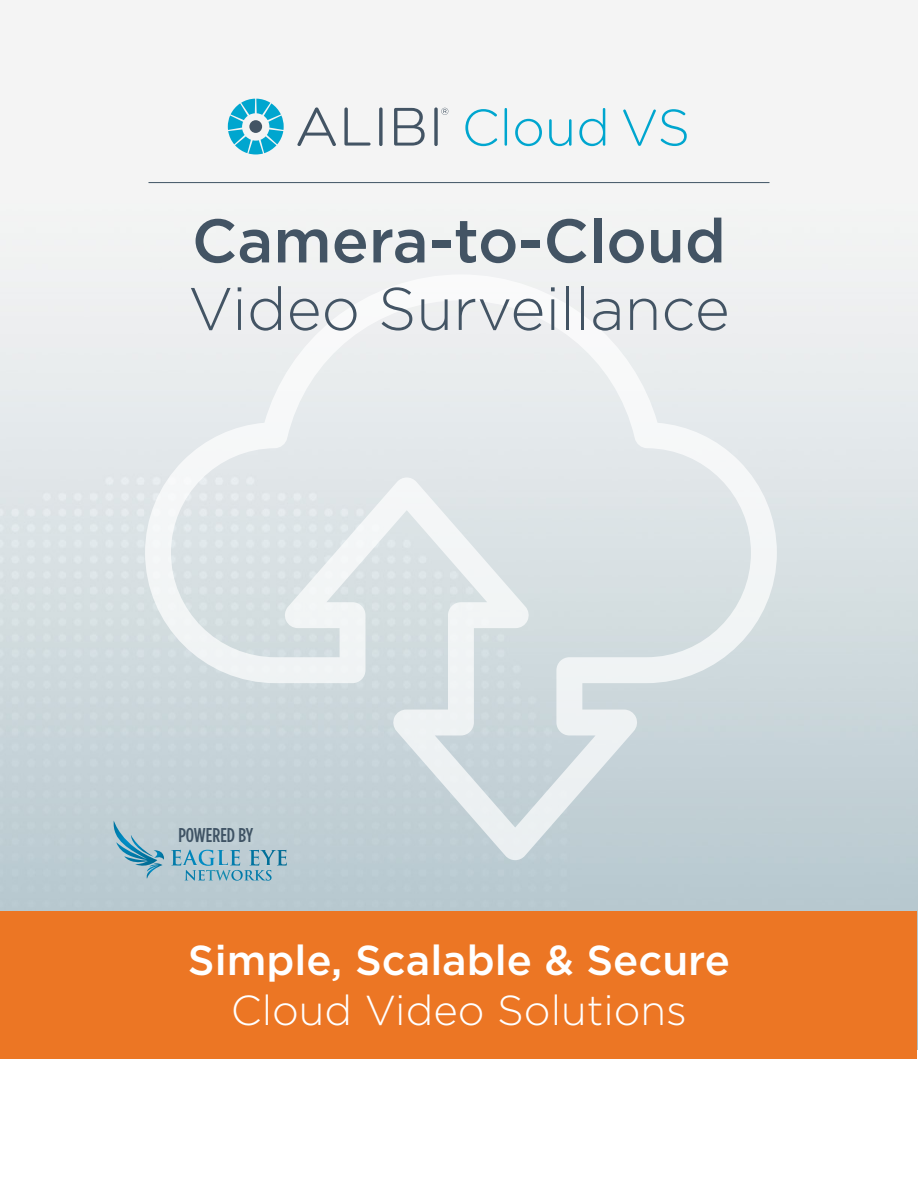
<style>
.page{position:relative;width:918px;height:1188px;background:#fff}
.page>*{position:absolute;margin:0;border:0;box-sizing:border-box;transform-origin:0 0}
.t1{font:500 61.5px "Gotham";color:#435464}
.t2{font:300 60px "Gotham";color:#435464}
.t3{font:300 51.15px "Gotham Rounded";color:#00a6cf}
.t4{font:500 41.85px "Gotham";color:#fff}
.t5{font:300 41.85px "Gotham";color:#fff}
.t6{font:500 19.95px "Gotham Condensed";color:#3f5364}
</style>
<div class="page">
<img style="left:0;top:0;width:918px;height:1049px">
<svg style="left:145px;top:274px;width:632px;height:586px"></svg>
<svg style="left:228px;top:99px;width:56px;height:55px"></svg>
<svg style="left:297px;top:107px;width:39px;height:39px"></svg>
<svg style="left:344px;top:107px;width:27px;height:39px"></svg>
<svg style="left:379px;top:107px;width:4px;height:39px"></svg>
<svg style="left:394px;top:108px;width:31px;height:38px"></svg>
<svg style="left:434px;top:107px;width:4px;height:39px"></svg>
<svg style="left:441px;top:108px;width:7px;height:7px"></svg>
<hr style="left:148px;top:182px;width:622px;height:1px;background:#3f5364">
<img style="left:171px;top:850px;width:44px;height:16px">
<img style="left:217px;top:850px;width:11px;height:16px">
<img style="left:230px;top:850px;width:10px;height:16px">
<img style="left:249px;top:850px;width:38px;height:16px">
<svg style="left:184px;top:870px;width:88px;height:11px"></svg>
<svg style="left:157px;top:850px;width:8px;height:10px"></svg>
<img style="left:112px;top:820px;width:45px;height:49px">
<img style="left:145px;top:863px;width:18px;height:16px">
<div style="left:1px;top:911px;width:916px;height:148px;background:#ec7624"></div>
<p class="t3" style="left:462px;top:93px;width:230px">Cloud VS</p>
<h1 class="t1" style="left:192px;top:200px;width:536px">Camera-to-Cloud</h1>
<h2 class="t2" style="left:188px;top:271px;width:543px">Video Surveillance</h2>
<p class="t6" style="left:178px;top:823px;width:76px">POWERED BY</p>
<p class="t4" style="left:188px;top:933px;width:544px">Simple, Scalable &amp; Secure</p>
<p class="t5" style="left:231px;top:984px;width:458px">Cloud Video Solutions</p>
</div>
